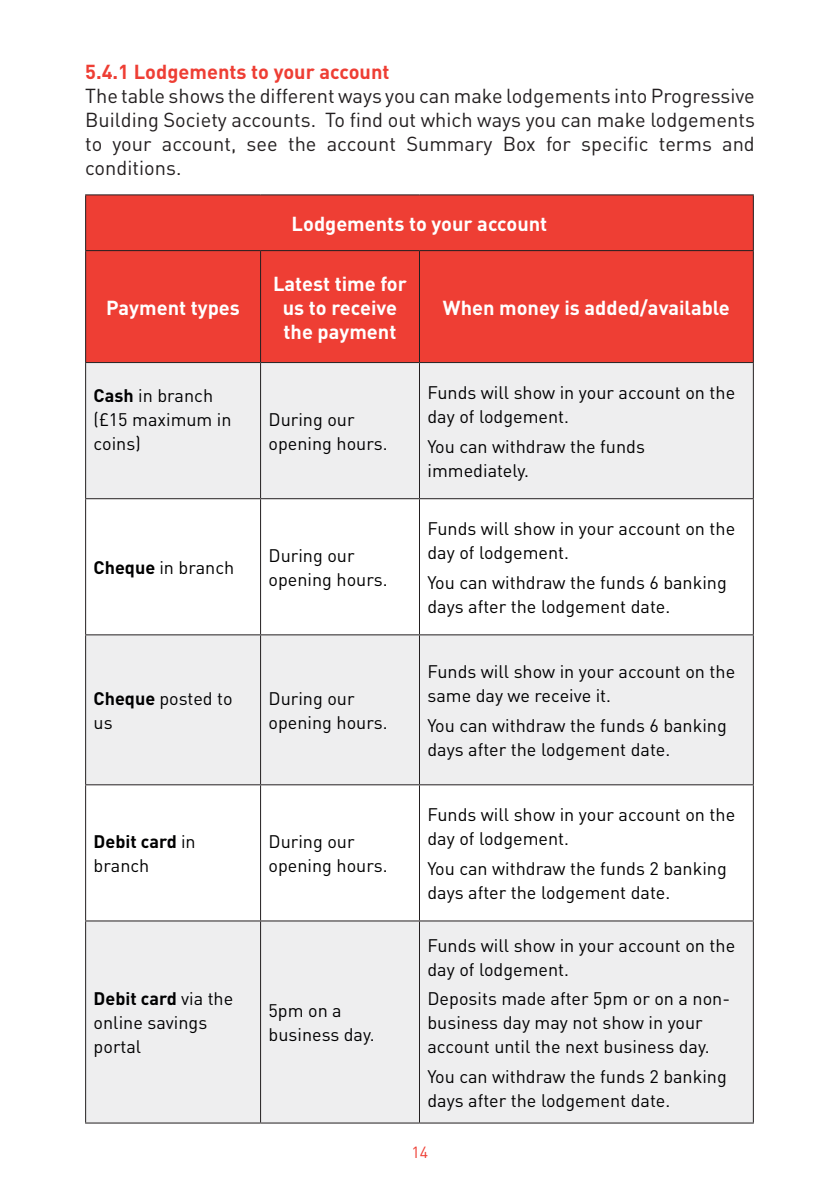
<style>
.page{position:relative;width:840px;height:1191px;background:#fff}
.page>*{position:absolute;margin:0;border:0;box-sizing:border-box;transform-origin:0 0}
.t1{font:20px/24px "DIN";color:#231f20;text-align:justify}
.t2{font:700 20px/24px "DIN";color:#fff;text-align:center}
.t3{font:700 20px "DIN";color:#ee3e34}
.t4{font:18px/24px "DIN";color:#000001}
.t5{font:700 18px/24px "DIN";color:#000001}
.t6{font:16px "DIN";color:#ee3e34}
.s1{font-weight:700}
.s2{font-weight:400}
</style>
<div class="page">
<div style="left:86px;top:195px;width:666px;height:167px;background:#ee3e34"></div>
<div style="left:86px;top:363px;width:666px;height:759px;background:#eeeeef"></div>
<svg style="left:86px;top:499px;width:666px;height:421px"></svg>
<hr style="left:85px;top:194px;width:175px;height:1px;background:#231f20">
<hr style="left:85px;top:195px;width:1px;height:55px;background:#231f20">
<hr style="left:260px;top:194px;width:159px;height:1px;background:#231f20">
<hr style="left:419px;top:194px;width:334px;height:1px;background:#231f20">
<hr style="left:752px;top:195px;width:1px;height:55px;background:#231f20">
<hr style="left:85px;top:250px;width:175px;height:1px;background:#231f20">
<hr style="left:85px;top:251px;width:1px;height:111px;background:#231f20">
<hr style="left:260px;top:250px;width:159px;height:1px;background:#231f20">
<hr style="left:260px;top:251px;width:1px;height:111px;background:#231f20">
<hr style="left:419px;top:250px;width:334px;height:1px;background:#231f20">
<hr style="left:419px;top:251px;width:1px;height:111px;background:#231f20">
<hr style="left:752px;top:251px;width:1px;height:111px;background:#231f20">
<hr style="left:85px;top:362px;width:175px;height:1px;background:#231f20">
<hr style="left:85px;top:363px;width:1px;height:135px;background:#231f20">
<hr style="left:260px;top:362px;width:159px;height:1px;background:#231f20">
<hr style="left:260px;top:363px;width:1px;height:135px;background:#231f20">
<hr style="left:419px;top:362px;width:334px;height:1px;background:#231f20">
<hr style="left:419px;top:363px;width:1px;height:135px;background:#231f20">
<hr style="left:752px;top:363px;width:1px;height:135px;background:#231f20">
<hr style="left:85px;top:498px;width:175px;height:1px;background:#231f20">
<hr style="left:85px;top:499px;width:1px;height:135px;background:#231f20">
<hr style="left:260px;top:498px;width:159px;height:1px;background:#231f20">
<hr style="left:260px;top:499px;width:1px;height:135px;background:#231f20">
<hr style="left:419px;top:498px;width:334px;height:1px;background:#231f20">
<hr style="left:419px;top:499px;width:1px;height:135px;background:#231f20">
<hr style="left:752px;top:499px;width:1px;height:135px;background:#231f20">
<hr style="left:85px;top:634px;width:175px;height:1px;background:#231f20">
<hr style="left:85px;top:635px;width:1px;height:149px;background:#231f20">
<hr style="left:260px;top:634px;width:159px;height:1px;background:#231f20">
<hr style="left:260px;top:635px;width:1px;height:149px;background:#231f20">
<hr style="left:419px;top:634px;width:334px;height:1px;background:#231f20">
<hr style="left:419px;top:635px;width:1px;height:149px;background:#231f20">
<hr style="left:752px;top:635px;width:1px;height:149px;background:#231f20">
<hr style="left:85px;top:784px;width:175px;height:1px;background:#231f20">
<hr style="left:85px;top:785px;width:1px;height:135px;background:#231f20">
<hr style="left:260px;top:784px;width:159px;height:1px;background:#231f20">
<hr style="left:260px;top:785px;width:1px;height:135px;background:#231f20">
<hr style="left:419px;top:784px;width:334px;height:1px;background:#231f20">
<hr style="left:419px;top:785px;width:1px;height:135px;background:#231f20">
<hr style="left:752px;top:785px;width:1px;height:135px;background:#231f20">
<hr style="left:85px;top:920px;width:175px;height:1px;background:#231f20">
<hr style="left:85px;top:921px;width:1px;height:201px;background:#231f20">
<hr style="left:260px;top:920px;width:159px;height:1px;background:#231f20">
<hr style="left:260px;top:921px;width:1px;height:201px;background:#231f20">
<hr style="left:419px;top:920px;width:334px;height:1px;background:#231f20">
<hr style="left:419px;top:921px;width:1px;height:201px;background:#231f20">
<hr style="left:752px;top:921px;width:1px;height:201px;background:#231f20">
<hr style="left:85px;top:1122px;width:175px;height:1px;background:#231f20">
<hr style="left:260px;top:1122px;width:159px;height:1px;background:#231f20">
<hr style="left:419px;top:1122px;width:334px;height:1px;background:#231f20">
<p class="t3" style="left:85px;top:59px;width:306px">5.4.1 Lodgements to your account</p>
<p class="t1" style="left:85px;top:83px;width:671px">The table shows the different ways you can make lodgements into Progressive Building Society accounts. To find out which ways you can make lodgements to your account, see the account Summary Box for specific terms and conditions.</p>
<p class="t2" style="left:106px;top:295px;width:135px">Payment types</p>
<p class="t4" style="left:94px;top:383px;width:139px"><span class="s1">Cash</span> in branch (£15 maximum in coins)</p>
<p class="t4" style="left:94px;top:555px;width:142px"><span class="s1">Cheque</span> in branch</p>
<p class="t2" style="left:291px;top:211px;width:257px">Lodgements to your account</p>
<p class="t2" style="left:273px;top:271px;width:135px">Latest time for us to receive the payment</p>
<p class="t4" style="left:268px;top:407px;width:120px">During our opening hours.</p>
<p class="t4" style="left:268px;top:543px;width:120px">During our opening hours.</p>
<p class="t2" style="left:442px;top:295px;width:288px">When money is added/available</p>
<p class="t4" style="left:427px;top:380px;width:309px">Funds will show in your account on the day of lodgement.</p>
<p class="t4" style="left:427px;top:434px;width:219px">You can withdraw the funds immediately.</p>
<p class="t4" style="left:427px;top:516px;width:309px">Funds will show in your account on the day of lodgement.</p>
<p class="t4" style="left:427px;top:570px;width:301px">You can withdraw the funds 6 banking days after the lodgement date.</p>
<p class="t4" style="left:94px;top:686px;width:140px"><span class="s1">Cheque</span> posted to us</p>
<p class="t4" style="left:268px;top:686px;width:120px">During our opening hours.</p>
<p class="t5" style="left:94px;top:829px;width:104px">Debit card <span class="s2">in branch</span></p>
<p class="t4" style="left:268px;top:829px;width:120px">During our opening hours.</p>
<p class="t4" style="left:94px;top:986px;width:141px"><span class="s1">Debit card</span> via the online savings portal</p>
<p class="t4" style="left:268px;top:998px;width:108px">5pm on a business day.</p>
<p class="t4" style="left:427px;top:659px;width:309px">Funds will show in your account on the same day we receive it.</p>
<p class="t4" style="left:427px;top:713px;width:301px">You can withdraw the funds 6 banking days after the lodgement date.</p>
<p class="t4" style="left:427px;top:802px;width:309px">Funds will show in your account on the day of lodgement.</p>
<p class="t4" style="left:427px;top:856px;width:301px">You can withdraw the funds 2 banking days after the lodgement date.</p>
<p class="t4" style="left:427px;top:932px;width:309px">Funds will show in your account on the day of lodgement.</p>
<p class="t4" style="left:427px;top:986px;width:304px">Deposits made after 5pm or on a non&shy;business day may not show in your account until the next business day.</p>
<p class="t4" style="left:427px;top:1064px;width:301px">You can withdraw the funds 2 banking days after the lodgement date.</p>
<p class="t6" style="left:411px;top:1142px;width:18px">14</p>
</div>
